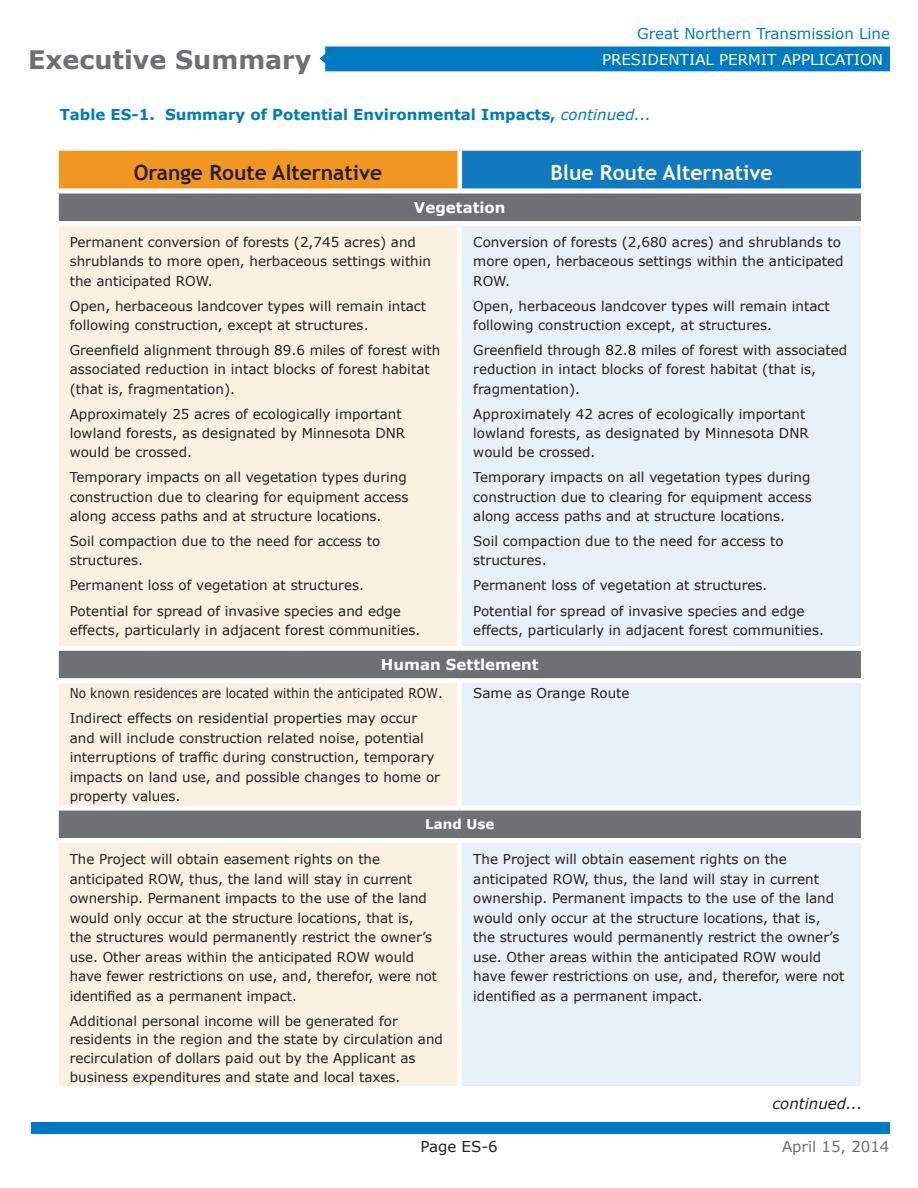
<style>
.page{position:relative;width:918px;height:1188px;background:#fff}
.page>*{position:absolute;margin:0;border:0;box-sizing:border-box;transform-origin:0 0}
.t1{font:700 25.5px "Verdana";color:#6f7073}
.Table_Column_Heading{font:700 21px "Trebuchet MS";color:#231f20}
.Table_Column_Heading-2{font:700 21px "Trebuchet MS";color:#fff}
.t2{font:700 15px "Verdana";color:#007ac0}
.t3{font:15px "Verdana";color:#007ac2}
.t4{font:15px "Verdana";color:#fff}
.Table_Column_Heading-3{font:700 15px "Verdana";color:#fff}
.t5{font:15px "Verdana";color:#6f7073}
.t6{font:italic 15px "Verdana";color:#231f20}
.t7{font:15px "Verdana";color:#231f20}
.Style_Palatino_Linot{font:13.5px/19.2px "Verdana";color:#231f20}
.Table_Text{font:13.5px/19.5px "Verdana";color:#231f20}
.Table_Text-2{font:13.5px "Verdana";color:#231f20;scale:.89 1}
.Table_Column_Heading-4{font:700 13.5px "Verdana";color:#fff}
.s1{font-weight:400;font-style:italic}
</style>
<div class="page">
<div style="left:320px;top:46px;width:570px;height:25px;background:#007ac2"></div>
<div style="left:31px;top:1122px;width:859px;height:12px;background:#007ac2"></div>
<div style="left:56px;top:148px;width:404px;height:43px;background:#f19721"></div>
<div style="left:460px;top:148px;width:403px;height:43px;background:#1079bf"></div>
<div style="left:59px;top:193px;width:802px;height:485px;background:#6f7073"></div>
<div style="left:59px;top:226px;width:401px;height:860px;background:#fbf1e2"></div>
<div style="left:460px;top:223px;width:403px;height:425px;background:#e8f0f9"></div>
<svg style="left:460px;top:683px;width:401px;height:403px;fill:#e8f0f9"></svg>
<hr style="left:54px;top:146px;width:406px;height:4px;background:#fff">
<hr style="left:54px;top:150px;width:4px;height:39px;background:#fff">
<hr style="left:460px;top:146px;width:406px;height:4px;background:#fff">
<div style="left:861px;top:150px;width:5px;height:39px;background:#fff"></div>
<hr style="left:54px;top:189px;width:406px;height:4px;background:#fff">
<hr style="left:460px;top:189px;width:406px;height:4px;background:#fff">
<div style="left:54px;top:221px;width:406px;height:5px;background:#fff"></div>
<div style="left:460px;top:221px;width:406px;height:5px;background:#fff"></div>
<div style="left:861px;top:226px;width:5px;height:420px;background:#fff"></div>
<div style="left:54px;top:646px;width:406px;height:5px;background:#fff"></div>
<div style="left:460px;top:646px;width:406px;height:5px;background:#fff"></div>
<div style="left:54px;top:678px;width:406px;height:5px;background:#fff"></div>
<hr style="left:54px;top:806px;width:406px;height:4px;background:#fff">
<hr style="left:460px;top:806px;width:406px;height:4px;background:#fff">
<div style="left:54px;top:838px;width:406px;height:5px;background:#fff"></div>
<div style="left:460px;top:838px;width:406px;height:5px;background:#fff"></div>
<hr style="left:58px;top:150px;width:402px;height:1px;background:#fff">
<hr style="left:58px;top:150px;width:1px;height:39px;background:#fff">
<hr style="left:460px;top:150px;width:402px;height:1px;background:#fff">
<hr style="left:458px;top:150px;width:4px;height:39px;background:#fff">
<svg style="left:58px;top:193px;width:1px;height:28px"></svg>
<svg style="left:58px;top:651px;width:1px;height:27px"></svg>
<hr style="left:458px;top:226px;width:4px;height:420px;background:#fff">
<hr style="left:458px;top:683px;width:4px;height:123px;background:#fff">
<hr style="left:58px;top:810px;width:402px;height:1px;background:#fff">
<svg style="left:58px;top:810px;width:1px;height:28px"></svg>
<hr style="left:460px;top:810px;width:402px;height:1px;background:#fff">
<hr style="left:458px;top:843px;width:4px;height:243px;background:#fff">
<h1 class="t1" style="left:28px;top:41px;width:285px">Executive Summary</h1>
<p class="t3" style="left:637px;top:23px;width:254px">Great Northern Transmission Line</p>
<p class="t4" style="left:602px;top:49px;width:283px">PRESIDENTIAL PERMIT APPLICATION</p>
<p class="t2" style="left:60px;top:104px;width:593px">Table ES-1. Summary of Potential Environmental Impacts, <span class="s1">continued...</span></p>
<p class="Table_Column_Heading" style="left:134px;top:159px;width:250px">Orange Route Alternative</p>
<p class="Table_Column_Heading-2" style="left:550px;top:159px;width:224px">Blue Route Alternative</p>
<p class="Table_Column_Heading-3" style="left:414px;top:197px;width:93px">Vegetation</p>
<p class="Style_Palatino_Linot" style="left:70px;top:233px;width:363px">Permanent conversion of forests (2,745 acres) and shrublands to more open, herbaceous settings within the anticipated ROW.</p>
<p class="Style_Palatino_Linot" style="left:70px;top:296px;width:358px">Open, herbaceous landcover types will remain intact following construction, except at structures.</p>
<p class="Style_Palatino_Linot" style="left:70px;top:341px;width:372px">Greenfield alignment through 89.6 miles of forest with associated reduction in intact blocks of forest habitat (that is, fragmentation).</p>
<p class="Style_Palatino_Linot" style="left:70px;top:404px;width:337px">Approximately 25 acres of ecologically important lowland forests, as designated by Minnesota DNR would be crossed.</p>
<p class="Style_Palatino_Linot" style="left:70px;top:468px;width:340px;text-align:justify">Temporary impacts on all vegetation types during construction due to clearing for equipment access along access paths and at structure locations.</p>
<p class="Style_Palatino_Linot" style="left:70px;top:531px;width:312px">Soil compaction due to the need for access to structures.</p>
<p class="Style_Palatino_Linot" style="left:70px;top:576px;width:296px">Permanent loss of vegetation at structures.</p>
<p class="Style_Palatino_Linot" style="left:70px;top:601px;width:352px">Potential for spread of invasive species and edge effects, particularly in adjacent forest communities.</p>
<p class="Style_Palatino_Linot" style="left:473px;top:233px;width:372px">Conversion of forests (2,680 acres) and shrublands to more open, herbaceous settings within the anticipated<br>ROW.</p>
<p class="Style_Palatino_Linot" style="left:473px;top:296px;width:358px">Open, herbaceous landcover types will remain intact following construction except, at structures.</p>
<p class="Style_Palatino_Linot" style="left:473px;top:341px;width:375px">Greenfield through 82.8 miles of forest with associated reduction in intact blocks of forest habitat (that is, fragmentation).</p>
<p class="Style_Palatino_Linot" style="left:473px;top:404px;width:337px">Approximately 42 acres of ecologically important lowland forests, as designated by Minnesota DNR would be crossed.</p>
<p class="Style_Palatino_Linot" style="left:473px;top:468px;width:340px;text-align:justify">Temporary impacts on all vegetation types during construction due to clearing for equipment access along access paths and at structure locations.</p>
<p class="Style_Palatino_Linot" style="left:473px;top:531px;width:312px">Soil compaction due to the need for access to structures.</p>
<p class="Style_Palatino_Linot" style="left:473px;top:576px;width:296px">Permanent loss of vegetation at structures.</p>
<p class="Style_Palatino_Linot" style="left:473px;top:601px;width:352px">Potential for spread of invasive species and edge effects, particularly in adjacent forest communities.</p>
<p class="Table_Column_Heading-3" style="left:381px;top:654px;width:159px">Human Settlement</p>
<p class="Table_Text-2" style="left:70px;top:684px;width:421px">No known residences are located within the anticipated ROW.</p>
<p class="Table_Text" style="left:70px;top:708px;width:372px">Indirect effects on residential properties may occur and will include construction related noise, potential interruptions of traffic during construction, temporary impacts on land use, and possible changes to home or property values.</p>
<p class="Table_Text" style="left:473px;top:683px;width:158px">Same as Orange Route</p>
<p class="Table_Column_Heading-4" style="left:425px;top:815px;width:71px">Land Use</p>
<p class="Table_Text" style="left:70px;top:849px;width:369px">The Project will obtain easement rights on the anticipated ROW, thus, the land will stay in current ownership. Permanent impacts to the use of the land would only occur at the structure locations, that is, the structures would permanently restrict the owner’s use. Other areas within the anticipated ROW would have fewer restrictions on use, and, therefor, were not identified as a permanent impact.</p>
<p class="Table_Text" style="left:70px;top:1011px;width:375px;line-height:18.8px">Additional personal income will be generated for residents in the region and the state by circulation and recirculation of dollars paid out by the Applicant as business expenditures and state and local taxes.</p>
<p class="Table_Text" style="left:473px;top:849px;width:373px">The Project will obtain easement rights on the anticipated ROW, thus, the land will stay in current ownership. Permanent impacts to the use of the land would only occur at the structure locations, that is, the structures would permanently restrict the owner’s use. Other areas within the anticipated ROW would have fewer restrictions on use, and, therefor, were not identified as a permanent impact.</p>
<p class="t6" style="left:772px;top:1093px;width:92px">continued...</p>
<p class="t7" style="left:420px;top:1136px;width:79px">Page ES-6</p>
<p class="t5" style="left:782px;top:1137px;width:109px">April 15, 2014</p>
</div>
